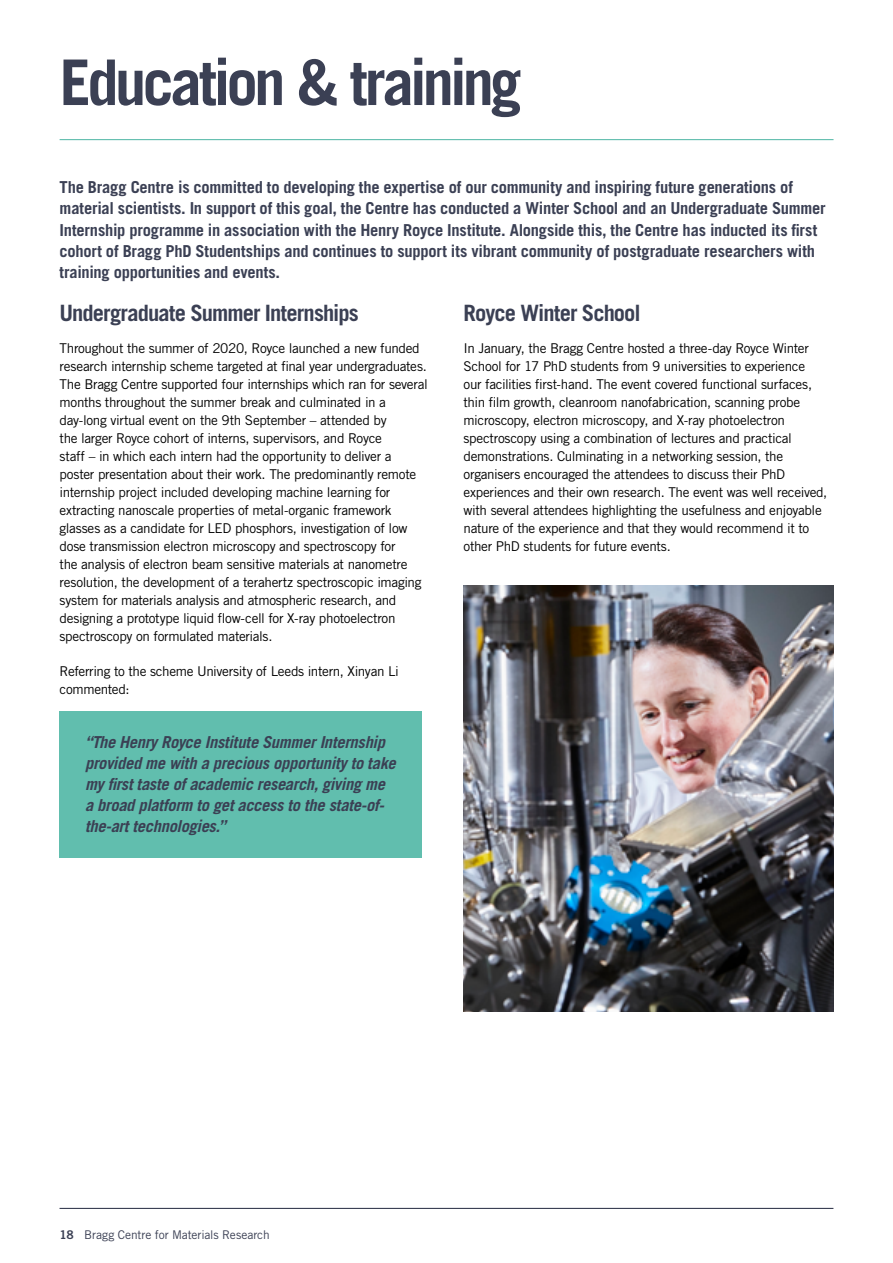
<style>
.page{position:relative;width:893px;height:1263px;background:#fff}
.page>*{position:absolute;margin:0;border:0;box-sizing:border-box;transform-origin:0 0}
.Header_1{font:700 63px "Trade Gothic LT Std";letter-spacing:-.06em;color:#3b4054}
.Header_2{font:700 22.5px "Trade Gothic LT Std";letter-spacing:-.04em;color:#3b4054}
.Intro___Tab_Copy{font:700 16.5px/21.1px "Trade Gothic LT Std";letter-spacing:-.015em;color:#3b4054}
.Intro___Tab_Copy-2{font:italic 700 16.5px/21px "Trade Gothic LT Std";letter-spacing:-.015em;color:#3b4054}
.Body_Copy{font:13.5px/18px "Trade Gothic LT Std";letter-spacing:-.025em;color:#000}
.t1{font:12px "Trade Gothic LT Std";letter-spacing:-.01em;color:#3b4054}
.s1{font-family:"Trade Gothic LT Std Bd 2"}
</style>
<div class="page">
<div style="left:60px;top:711px;width:362px;height:147px;background:#61beae"></div>
<hr style="left:60px;top:1208px;width:773px;height:1px;background:#3b4054">
<hr style="left:60px;top:139px;width:773px;height:1px;background:#61beae">
<img style="left:464px;top:585px;width:369px;height:426px">
<p class="Header_1" style="left:60px;top:44px;width:464px">Education &amp; training</p>
<p class="Intro___Tab_Copy" style="left:60px;top:177px;width:767px">The Bragg Centre is committed to developing the expertise of our community and inspiring future generations of material scientists. In support of this goal, the Centre has conducted a Winter School and an Undergraduate Summer Internship programme in association with the Henry Royce Institute. Alongside this, the Centre has inducted its first cohort of Bragg PhD Studentships and continues to support its vibrant community of postgraduate researchers with training opportunities and events.</p>
<p class="Header_2" style="left:60px;top:299px;width:301px">Undergraduate Summer Internships</p>
<p class="Body_Copy" style="left:60px;top:339px;width:370px">Throughout the summer of 2020, Royce launched a new funded research internship scheme targeted at final year undergraduates.<br>The Bragg Centre supported four internships which ran for several months throughout the summer break and culminated in a day-long virtual event on the 9th September – attended by<br>the larger Royce cohort of interns, supervisors, and Royce<br>staff – in which each intern had the opportunity to deliver a poster presentation about their work. The predominantly remote internship project included developing machine learning for extracting nanoscale properties of metal-organic framework glasses as a candidate for LED phosphors, investigation of low dose transmission electron microscopy and spectroscopy for<br>the analysis of electron beam sensitive materials at nanometre resolution, the development of a terahertz spectroscopic imaging system for materials analysis and atmospheric research, and designing a prototype liquid flow-cell for X-ray photoelectron spectroscopy on formulated materials.</p>
<p class="Body_Copy" style="left:60px;top:662px;width:341px">Referring to the scheme University of Leeds intern, Xinyan Li commented:</p>
<p class="Header_2" style="left:464px;top:299px;width:179px">Royce Winter School</p>
<p class="Body_Copy" style="left:464px;top:339px;width:365px">In January, the Bragg Centre hosted a three-day Royce Winter School for 17 PhD students from 9 universities to experience<br>our facilities first-hand. The event covered functional surfaces, thin film growth, cleanroom nanofabrication, scanning probe microscopy, electron microscopy, and X-ray photoelectron spectroscopy using a combination of lectures and practical demonstrations. Culminating in a networking session, the organisers encouraged the attendees to discuss their PhD experiences and their own research. The event was well received, with several attendees highlighting the usefulness and enjoyable nature of the experience and that they would recommend it to other PhD students for future events.</p>
<p class="Intro___Tab_Copy-2" style="left:85px;top:732px;width:312px">“The Henry Royce Institute Summer Internship provided me with a precious opportunity to take my first taste of academic research, giving me a broad platform to get access to the state-of&shy;the-art technologies.”</p>
<p class="t1" style="left:60px;top:1227px;width:212px"><span class="s1">18</span> Bragg Centre for Materials Research</p>
</div>
